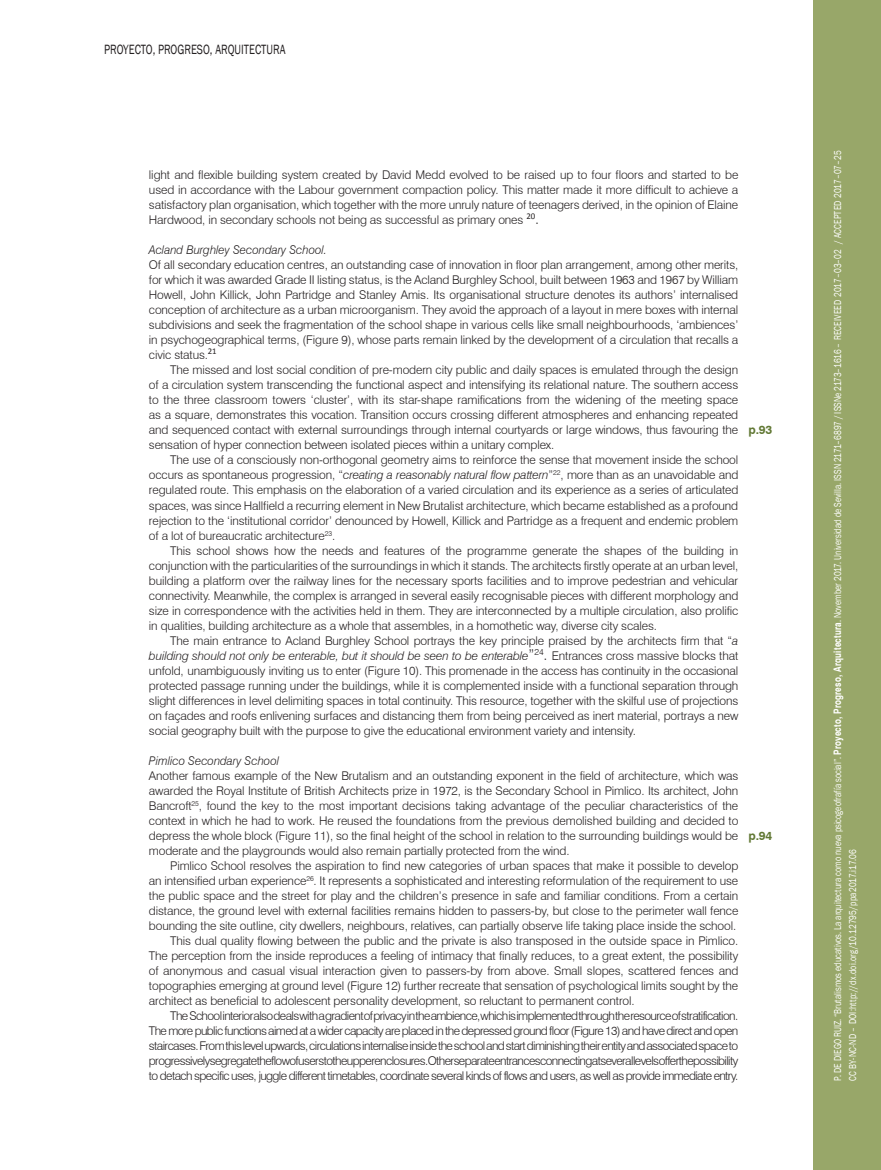
<style>
.page{position:relative;width:881px;height:1170px;background:#fff}
.page>*{position:absolute;margin:0;border:0;box-sizing:border-box;transform-origin:0 0}
.t1{font:13.8px "Franklin Gothic";color:#231f20;scale:.78 1}
.t2{font:300 12px/15px "Swiss 721 BT";letter-spacing:-.01em;color:#231f20;text-align:justify}
.t3{font:300 12px "Swiss 721 BT";letter-spacing:-.05em;color:#231f20}
.t4{font:italic 300 12px "Swiss 721 BT";letter-spacing:-.01em;color:#231f20}
.t5{font:700 12px "Swiss 721 BT";color:#617834}
.t6{font:10.35px/15px "Franklin Gothic";color:#fff;scale:.78 1}
.s1{font-size:15px}
.s2{font-style:italic}
.s3{font-style:normal;font-size:15px}
.s4{font-style:normal}
.s5{font-family:"Swiss 721 BT";font-weight:700}
</style>
<div class="page">
<div style="left:812px;top:0;width:68px;height:1169px;background:#98a769"></div>
<p class="t1" style="left:104px;top:40px;width:234px">PROYECTO, PROGRESO, ARQUITECTURA</p>
<p class="t2" style="left:149px;top:167px;width:590px">light and flexible building system created by David Medd evolved to be raised up to four floors and started to be used in accordance with the Labour government compaction policy. This matter made it more difficult to achieve a satisfactory plan organisation, which together with the more unruly nature of teenagers derived, in the opinion of Elaine Hardwood, in secondary schools not being as successful as primary ones <sup>20</sup><span class="s1">.</span></p>
<p class="t4" style="left:149px;top:243px;width:179px">Acland Burghley Secondary School.</p>
<p class="t2" style="left:149px;top:257px;width:590px">Of all secondary education centres, an outstanding case of innovation in floor plan arrangement, among other merits,</p>
<p class="t2" style="left:149px;top:272px;width:590px">for which it was awarded Grade II listing status, is the Acland Burghley School, built between 1963 and 1967 by William</p>
<p class="t2" style="left:149px;top:287px;width:590px">Howell, John Killick, John Partridge and Stanley Amis. Its organisational structure denotes its authors’ internalised</p>
<p class="t2" style="left:149px;top:302px;width:590px">conception of architecture as a urban microorganism. They avoid the approach of a layout in mere boxes with internal</p>
<p class="t2" style="left:149px;top:317px;width:590px">subdivisions and seek the fragmentation of the school shape in various cells like small neighbourhoods, ‘ambiences’</p>
<p class="t2" style="left:149px;top:332px;width:590px">in psychogeographical terms, (Figure 9), whose parts remain linked by the development of a circulation that recalls a</p>
<p class="t2" style="left:149px;top:347px;width:69px">civic status.<sup>21</sup></p>
<p class="t2" style="left:170px;top:362px;width:569px">The missed and lost social condition of pre-modern city public and daily spaces is emulated through the design</p>
<p class="t2" style="left:149px;top:377px;width:590px">of a circulation system transcending the functional aspect and intensifying its relational nature. The southern access</p>
<p class="t2" style="left:149px;top:392px;width:590px">to the three classroom towers ‘cluster’, with its star-shape ramifications from the widening of the meeting space</p>
<p class="t2" style="left:149px;top:407px;width:590px">as a square, demonstrates this vocation. Transition occurs crossing different atmospheres and enhancing repeated</p>
<p class="t2" style="left:149px;top:422px;width:590px">and sequenced contact with external surroundings through internal courtyards or large windows, thus favouring the</p>
<p class="t2" style="left:149px;top:437px;width:407px">sensation of hyper connection between isolated pieces within a unitary complex.</p>
<p class="t2" style="left:170px;top:452px;width:569px">The use of a consciously non-orthogonal geometry aims to reinforce the sense that movement inside the school</p>
<p class="t2" style="left:149px;top:467px;width:590px">occurs as spontaneous progression, “<span class="s2">creating a reasonably natural flow pattern</span>”<sup>22</sup>, more than as an unavoidable and</p>
<p class="t2" style="left:149px;top:482px;width:590px">regulated route. This emphasis on the elaboration of a varied circulation and its experience as a series of articulated</p>
<p class="t2" style="left:149px;top:497px;width:590px">spaces, was since Hallfield a recurring element in New Brutalist architecture, which became established as a profound</p>
<p class="t2" style="left:149px;top:512px;width:590px">rejection to the ‘institutional corridor’ denounced by Howell, Killick and Partridge as a frequent and endemic problem</p>
<p class="t2" style="left:149px;top:527px;width:188px">of a lot of bureaucratic architecture<sup>23</sup>.</p>
<p class="t2" style="left:170px;top:542px;width:569px">This school shows how the needs and features of the programme generate the shapes of the building in</p>
<p class="t2" style="left:149px;top:557px;width:590px">conjunction with the particularities of the surroundings in which it stands. The architects firstly operate at an urban level,</p>
<p class="t2" style="left:149px;top:572px;width:590px">building a platform over the railway lines for the necessary sports facilities and to improve pedestrian and vehicular</p>
<p class="t2" style="left:149px;top:587px;width:590px">connectivity. Meanwhile, the complex is arranged in several easily recognisable pieces with different morphology and</p>
<p class="t2" style="left:149px;top:602px;width:590px">size in correspondence with the activities held in them. They are interconnected by a multiple circulation, also prolific</p>
<p class="t2" style="left:149px;top:617px;width:509px">in qualities, building architecture as a whole that assembles, in a homothetic way, diverse city scales.</p>
<p class="t2" style="left:170px;top:632px;width:569px">The main entrance to Acland Burghley School portrays the key principle praised by the architects firm that “<span class="s2">a</span></p>
<p class="t4" style="left:149px;top:648px;width:590px">building should not only be enterable, but it should be seen to be enterable<span class="s3">”</span><sup>24</sup><span class="s3">.</span> <span class="s4">Entrances cross massive blocks that</span></p>
<p class="t2" style="left:149px;top:662px;width:590px">unfold, unambiguously inviting us to enter (Figure 10). This promenade in the access has continuity in the occasional</p>
<p class="t2" style="left:149px;top:677px;width:590px">protected passage running under the buildings, while it is complemented inside with a functional separation through</p>
<p class="t2" style="left:149px;top:692px;width:590px">slight differences in level delimiting spaces in total continuity. This resource, together with the skilful use of projections</p>
<p class="t2" style="left:149px;top:707px;width:590px">on façades and roofs enlivening surfaces and distancing them from being perceived as inert material, portrays a new</p>
<p class="t2" style="left:149px;top:722px;width:488px">social geography built with the purpose to give the educational environment variety and intensity.</p>
<p class="t4" style="left:149px;top:753px;width:132px">Pimlico Secondary School</p>
<p class="t2" style="left:149px;top:767px;width:590px">Another famous example of the New Brutalism and an outstanding exponent in the field of architecture, which was</p>
<p class="t2" style="left:149px;top:782px;width:590px">awarded the Royal Institute of British Architects prize in 1972, is the Secondary School in Pimlico. Its architect, John</p>
<p class="t2" style="left:149px;top:797px;width:590px">Bancroft<sup>25</sup>, found the key to the most important decisions taking advantage of the peculiar characteristics of the</p>
<p class="t2" style="left:149px;top:812px;width:590px">context in which he had to work. He reused the foundations from the previous demolished building and decided to</p>
<p class="t2" style="left:149px;top:827px;width:590px">depress the whole block (Figure 11), so the final height of the school in relation to the surrounding buildings would be</p>
<p class="t2" style="left:149px;top:842px;width:422px">moderate and the playgrounds would also remain partially protected from the wind.</p>
<p class="t2" style="left:170px;top:857px;width:569px">Pimlico School resolves the aspiration to find new categories of urban spaces that make it possible to develop</p>
<p class="t2" style="left:149px;top:872px;width:590px">an intensified urban experience<sup>26</sup>. It represents a sophisticated and interesting reformulation of the requirement to use</p>
<p class="t2" style="left:149px;top:887px;width:590px">the public space and the street for play and the children’s presence in safe and familiar conditions. From a certain</p>
<p class="t2" style="left:149px;top:902px;width:590px">distance, the ground level with external facilities remains hidden to passers-by, but close to the perimeter wall fence</p>
<p class="t2" style="left:149px;top:917px;width:588px">bounding the site outline, city dwellers, neighbours, relatives, can partially observe life taking place inside the school.</p>
<p class="t2" style="left:170px;top:932px;width:569px">This dual quality flowing between the public and the private is also transposed in the outside space in Pimlico.</p>
<p class="t2" style="left:149px;top:947px;width:590px">The perception from the inside reproduces a feeling of intimacy that finally reduces, to a great extent, the possibility</p>
<p class="t2" style="left:149px;top:962px;width:590px">of anonymous and casual visual interaction given to passers-by from above. Small slopes, scattered fences and</p>
<p class="t2" style="left:149px;top:977px;width:590px">topographies emerging at ground level (Figure 12) further recreate that sensation of psychological limits sought by the</p>
<p class="t2" style="left:149px;top:992px;width:487px">architect as beneficial to adolescent personality development, so reluctant to permanent control.</p>
<p class="t3" style="left:170px;top:1008px;width:569px">The School interior also deals with a gradient of privacy in the ambience, which is implemented through the resource of stratification.</p>
<p class="t3" style="left:149px;top:1023px;width:590px">The more public functions aimed at a wider capacity are placed in the depressed ground floor (Figure 13) and have direct and open</p>
<p class="t3" style="left:149px;top:1038px;width:590px">staircases. From this level upwards, circulations internalise inside the school and start diminishing their entity and associated space to</p>
<p class="t3" style="left:149px;top:1053px;width:590px">progressively segregate the flow of users to the upper enclosures. Other separate entrances connecting at several levels offer the possibility</p>
<p class="t3" style="left:149px;top:1068px;width:590px">to detach specific uses, juggle different timetables, coordinate several kinds of flows and users, as well as provide immediate entry.</p>
<p class="t5" style="left:748px;top:422px;width:26px">p.93</p>
<p class="t5" style="left:748px;top:828px;width:26px">p.94</p>
<p class="t6" style="left:829px;top:1080px;width:1194px;rotate:-90deg">P. DE DIEGO RUIZ. “Brutalismos educativos. La arquitectura como nueva psicogeofrafía social”. <span class="s5">Proyecto, Progreso, Arquitectura</span>. November 2017. Universidad de Sevilla. ISSN 2171–6897 / ISSNe 2173–1616 – RECEIVEED 2017–03–02 / ACCEPTED 2017–07–25<br>CC BY-NC-ND – DOI:http://dx.doi.org/10.12795/ppa2017.i17.06</p>
</div>
